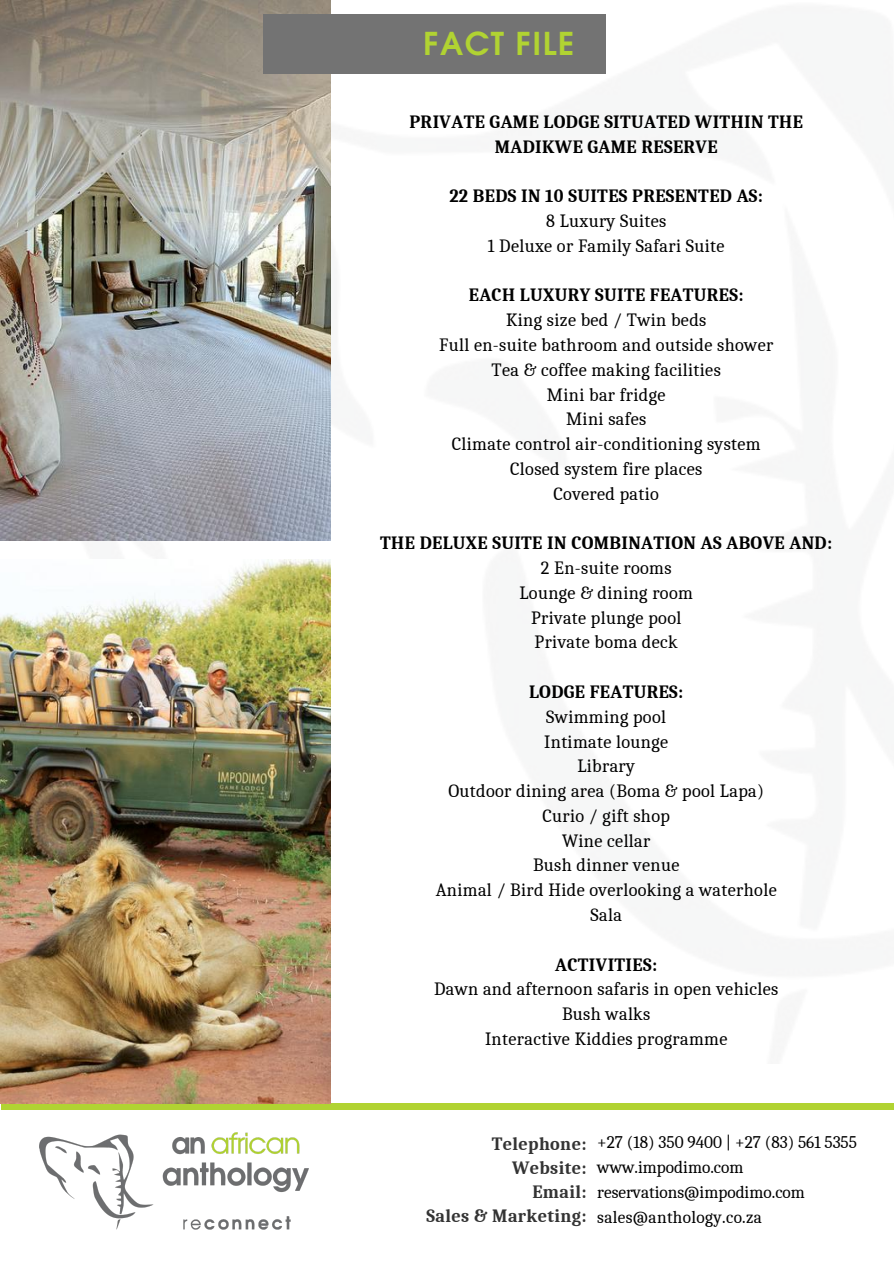
<style>
.page{position:relative;width:894px;height:1264px;background:#fff}
.page>*{position:absolute;margin:0;border:0;box-sizing:border-box;transform-origin:0 0}
.t1{font:600 31.35px "Avant Garde LT";letter-spacing:.05em;color:#b1d332}
.t2{font:18.15px/24.8px "Caladea";letter-spacing:.02em;color:#000;text-align:center}
.t3{font:700 18.15px/24px "Caladea";letter-spacing:.02em;color:#000;text-align:right}
.t4{font:17.25px/24.8px "Caladea";color:#000}
</style>
<div class="page">
<img style="left:0;top:0;width:331px;height:540px">
<img style="left:39px;top:1132px;width:269px;height:97px">
<div style="left:1px;top:1103px;width:892px;height:6px;background:#b1d332"></div>
<img style="left:0;top:559px;width:331px;height:544px">
<div style="left:264px;top:14px;width:342px;height:60px;background:#737373"></div>
<h1 class="t1" style="left:423px;top:23px;width:152px">FACT FILE</h1>
<p class="t3" style="left:409px;top:110px;width:395px;line-height:24.8px;text-align:center">PRIVATE GAME LODGE SITUATED WITHIN THE<br>MADIKWE GAME RESERVE</p>
<p class="t3" style="left:449px;top:184px;width:315px">22 BEDS IN 10 SUITES PRESENTED AS:</p>
<p class="t2" style="left:488px;top:209px;width:238px">8 Luxury Suites<br>1 Deluxe or Family Safari Suite</p>
<p class="t3" style="left:468px;top:283px;width:276px">EACH LUXURY SUITE FEATURES:</p>
<p class="t2" style="left:439px;top:308px;width:335px">King size bed / Twin beds<br>Full en-suite bathroom and outside shower<br>Tea &amp; coffee making facilities<br>Mini bar fridge<br>Mini safes<br>Climate control air-conditioning system<br>Closed system fire places<br>Covered patio</p>
<p class="t3" style="left:380px;top:531px;width:453px">THE DELUXE SUITE IN COMBINATION AS ABOVE AND:</p>
<p class="t2" style="left:519px;top:556px;width:175px">2 En-suite rooms<br>Lounge &amp; dining room<br>Private plunge pool<br>Private boma deck</p>
<p class="t3" style="left:529px;top:680px;width:156px">LODGE FEATURES:</p>
<p class="t2" style="left:435px;top:704px;width:342px">Swimming pool<br>Intimate lounge<br>Library<br>Outdoor dining area (Boma &amp; pool Lapa)<br>Curio / gift shop<br>Wine cellar<br>Bush dinner venue<br>Animal / Bird Hide overlooking a waterhole<br>Sala</p>
<p class="t3" style="left:555px;top:952px;width:103px">ACTIVITIES:</p>
<p class="t2" style="left:434px;top:977px;width:346px">Dawn and afternoon safaris in open vehicles<br>Bush walks<br>Interactive Kiddies programme</p>
<p class="t3" style="left:426px;top:1131px;width:161px">Telephone:<br>Website:<br>Email:<br>Sales &amp; Marketing:</p>
<p class="t4" style="left:597px;top:1130px;width:261px">+27 (18) 350 9400 | +27 (83) 561 5355 www.impodimo.com reservations@impodimo.com sales@anthology.co.za</p>
</div>
